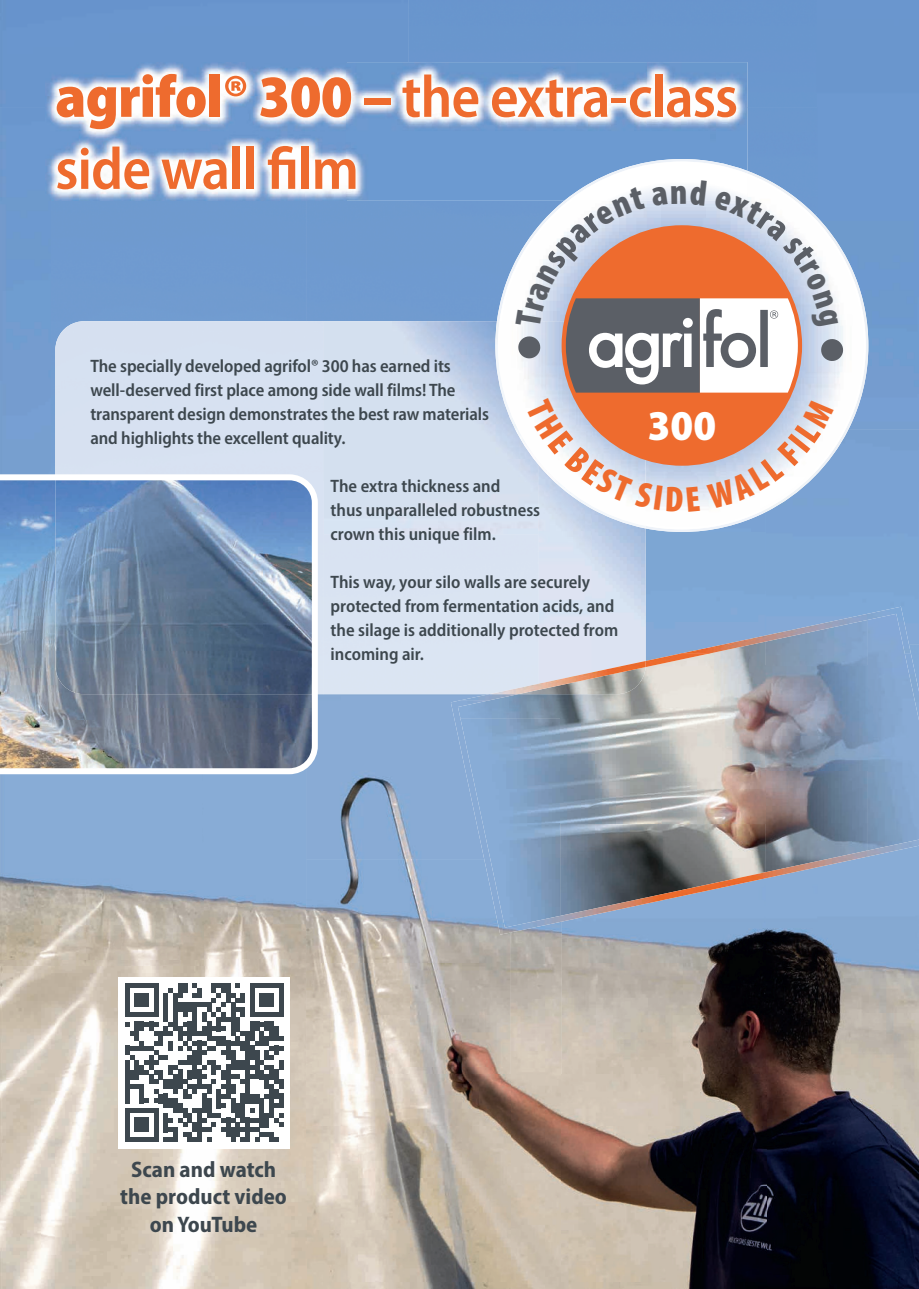
<style>
.page{position:relative;width:919px;height:1289px;background:#fff}
.page>*{position:absolute;margin:0;border:0;box-sizing:border-box;transform-origin:0 0}
.t1{font:600 semi-condensed 60px/72px "Myriad Pro";letter-spacing:-.015em;color:#ee6b2e}
.t2{font:900 semi-condensed 42.6px "Myriad Pro";color:#fff}
.t3{font:700 semi-condensed 22.5px/27.5px "Myriad Pro";color:#3d474e;text-align:center}
.t4{font:600 semi-condensed 18px/24px "Myriad Pro";letter-spacing:-.005em;color:#3d474e}
.s1{font-weight:900}
</style>
<div class="page">
<div style="left:0;top:0;width:816px;height:107px;background:#6a96cd"></div>
<div style="left:816px;top:0;width:102px;height:429px;background:#6d99cf"></div>
<div style="left:747px;top:107px;width:70px;height:64px;background:#6c98cf"></div>
<div style="left:645px;top:514px;width:121px;height:139px;background:#7da6d3"></div>
<img style="left:306px;top:694px;width:152px;height:165px">
<img style="left:0;top:774px;width:204px;height:407px">
<img style="left:204px;top:774px;width:102px;height:407px">
<img style="left:817px;top:856px;width:101px;height:432px">
<img style="left:306px;top:859px;width:204px;height:429px">
<img style="left:561px;top:894px;width:204px;height:394px">
<img style="left:765px;top:878px;width:52px;height:410px">
<img style="left:510px;top:934px;width:51px;height:354px">
<img style="left:0;top:1181px;width:306px;height:107px">
<div style="left:118px;top:976px;width:172px;height:172px;background:#fff"></div>
<svg style="left:125px;top:983px;width:158px;height:158px"></svg>
<img style="left:45px;top:62px;width:602px;height:139px">
<img style="left:647px;top:62px;width:100px;height:97px">
<img style="left:560px;top:823px;width:103px;height:92px">
<img style="left:662px;top:823px;width:103px;height:71px">
<img style="left:765px;top:653px;width:102px;height:197px">
<img style="left:503px;top:718px;width:262px;height:105px">
<img style="left:458px;top:666px;width:255px;height:52px">
<img style="left:713px;top:653px;width:52px;height:65px">
<img style="left:649px;top:652px;width:65px;height:14px">
<img style="left:679px;top:606px;width:231px;height:47px">
<img style="left:459px;top:694px;width:59px;height:6px">
<img style="left:645px;top:653px;width:65px;height:14px">
<img style="left:904px;top:653px;width:14px;height:67px">
<img style="left:451px;top:700px;width:52px;height:234px">
<img style="left:866px;top:839px;width:52px;height:17px">
<img style="left:658px;top:872px;width:105px;height:29px">
<img style="left:762px;top:850px;width:105px;height:28px">
<img style="left:502px;top:894px;width:157px;height:40px">
<img style="left:489px;top:661px;width:156px;height:33px">
<svg style="left:0;top:474px;width:318px;height:300px;background:#788ca6"></svg>
<img style="left:789px;top:182px;width:74px;height:295px">
<img style="left:747px;top:171px;width:74px;height:8px">
<img style="left:497px;top:222px;width:18px;height:99px">
<img style="left:833px;top:222px;width:35px;height:254px">
<img style="left:762px;top:509px;width:53px;height:5px">
<img style="left:645px;top:512px;width:117px;height:20px">
<img style="left:495px;top:321px;width:150px;height:207px">
<img style="left:564px;top:159px;width:183px;height:20px">
<img style="left:747px;top:174px;width:73px;height:5px">
<img style="left:499px;top:224px;width:16px;height:97px">
<img style="left:813px;top:224px;width:52px;height:250px">
<img style="left:762px;top:509px;width:51px;height:2px">
<img style="left:645px;top:512px;width:116px;height:17px">
<img style="left:498px;top:321px;width:147px;height:205px">
<img style="left:568px;top:162px;width:179px;height:17px">
<div style="left:561px;top:225px;width:241px;height:240px;background:#ee6b2e;border-radius:50%"></div>
<svg style="left:526px;top:398px;width:174px;height:114px"></svg>
<svg style="left:706px;top:399px;width:127px;height:110px"></svg>
<svg style="left:515px;top:179px;width:328px;height:213px"></svg>
<h1 class="t1" style="left:55px;top:66px;width:684px"><span class="s1">agrifol® 300 –</span> the extra-class side wall film</h1>
<p class="t4" style="left:90px;top:356px;width:400px">The specially developed agrifol® 300 has earned its well-deserved first place among side wall films! The transparent design demonstrates the best raw materials and highlights the excellent quality.</p>
<p class="t4" style="left:330px;top:476px;width:211px">The extra thickness and<br>thus unparalleled robustness crown this unique film.</p>
<p class="t4" style="left:330px;top:572px;width:289px">This way, your silo walls are securely protected from fermentation acids, and the silage is additionally protected from incoming air.</p>
<h2 class="t2" style="left:647px;top:409px;width:70px">300</h2>
<p class="t3" style="left:120px;top:1157px;width:168px">Scan and watch the product video on YouTube</p>
</div>
